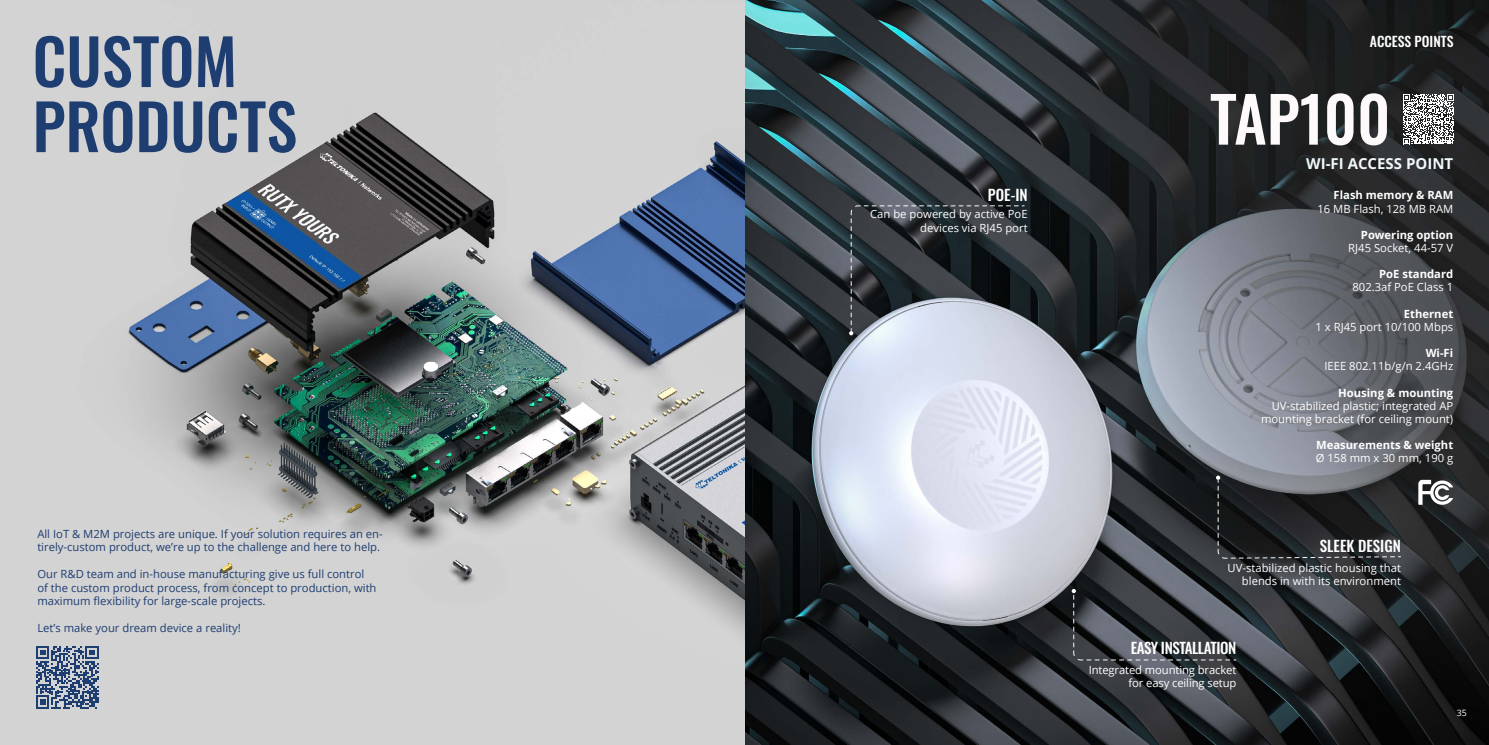
<style>
.page{position:relative;width:1489px;height:745px;background:#fff}
.page>*{position:absolute;margin:0;border:0;box-sizing:border-box;transform-origin:0 0}
.t1{font:500 62.5px/65px "Oswald";color:#1e3d71}
.t2{font:500 62.5px "Oswald";color:#fef9fb}
.t3{font:500 15px "Oswald";letter-spacing:-.03em;color:#fff}
.t4{font:700 15px "Open Sans";color:#eff8fa}
.t5{font:500 15px "Oswald";color:#fff}
.t6{font:500 13.75px "Oswald";color:#fff}
.t7{font:11.25px/13.5px "Open Sans";color:#fff;text-align:right}
.t8{font:11.25px/13.5px "Open Sans";color:#1e3d71}
.t9{font:700 11.25px "Open Sans";color:#fff}
.t10{font:8.75px "Open Sans";color:#fff}
</style>
<div class="page">
<img style="left:0;top:0;width:1488px;height:744px">
<svg style="left:1071px;top:588px;width:165px;height:72px;background:#3e4247"></svg>
<svg style="left:1403px;top:94px;width:50px;height:50px"></svg>
<svg style="left:849px;top:205px;width:176px;height:130px;background:#4d535a"></svg>
<svg style="left:1215px;top:475px;width:186px;height:84px;background:#303234"></svg>
<svg style="left:36px;top:645px;width:63px;height:63px;background:#6f809d"></svg>
<svg style="left:1418px;top:479px;width:34px;height:25px"></svg>
<h1 class="t1" style="left:33px;top:33px;width:266px">CUSTOM<br>PRODUCTS</h1>
<p class="t8" style="left:37px;top:526px;width:347px">All IoT &amp; M2M projects are unique. If your solution requires an en&shy;tirely-custom product, we’re up to the challenge and here to help.</p>
<p class="t8" style="left:37px;top:566px;width:341px">Our R&amp;D team and in-house manufacturing give us full control of the custom product process, from concept to production, with maximum flexibility for large-scale projects.</p>
<p class="t8" style="left:37px;top:620px;width:205px">Let’s make your dream device a reality!</p>
<h2 class="t3" style="left:987px;top:186px;width:41px">POE-IN</h2>
<p class="t7" style="left:870px;top:207px;width:159px">Can be powered by active PoE devices via RJ45 port</p>
<p class="t6" style="left:1369px;top:34px;width:85px">ACCESS POINTS</p>
<h1 class="t2" style="left:1209px;top:86px;width:182px">TAP100</h1>
<h2 class="t4" style="left:1306px;top:153px;width:148px">WI-FI ACCESS POINT</h2>
<p class="t9" style="left:1333px;top:187px;width:121px">Flash memory &amp; RAM</p>
<p class="t7" style="left:1317px;top:201px;width:137px">16 MB Flash, 128 MB RAM</p>
<p class="t9" style="left:1360px;top:227px;width:94px">Powering option</p>
<p class="t7" style="left:1348px;top:241px;width:106px">RJ45 Socket, 44-57 V</p>
<p class="t9" style="left:1378px;top:266px;width:76px">PoE standard</p>
<p class="t7" style="left:1352px;top:280px;width:102px">802.3af PoE Class 1</p>
<p class="t9" style="left:1403px;top:305px;width:51px">Ethernet</p>
<p class="t7" style="left:1315px;top:319px;width:139px">1 x RJ45 port 10/100 Mbps</p>
<p class="t9" style="left:1425px;top:345px;width:29px">Wi-Fi</p>
<p class="t7" style="left:1324px;top:359px;width:130px">IEEE 802.11b/g/n 2.4GHz</p>
<p class="t9" style="left:1338px;top:384px;width:116px">Housing &amp; mounting</p>
<p class="t7" style="left:1260px;top:398px;width:194px;line-height:13.1px">UV-stabilized plastic; integrated AP mounting bracket (for ceiling mount)</p>
<p class="t9" style="left:1315px;top:437px;width:138px">Measurements &amp; weight</p>
<p class="t7" style="left:1315px;top:451px;width:139px">Ø 158 mm x 30 mm, 190 g</p>
<h2 class="t5" style="left:1319px;top:537px;width:83px">SLEEK DESIGN</h2>
<p class="t7" style="left:1227px;top:560px;width:175px">UV-stabilized plastic housing that blends in with its environment</p>
<h2 class="t3" style="left:1130px;top:639px;width:107px">EASY INSTALLATION</h2>
<p class="t7" style="left:1088px;top:662px;width:149px">Integrated mounting bracket for easy ceiling setup</p>
<p class="t10" style="left:1456px;top:706px;width:12px">35</p>
</div>
